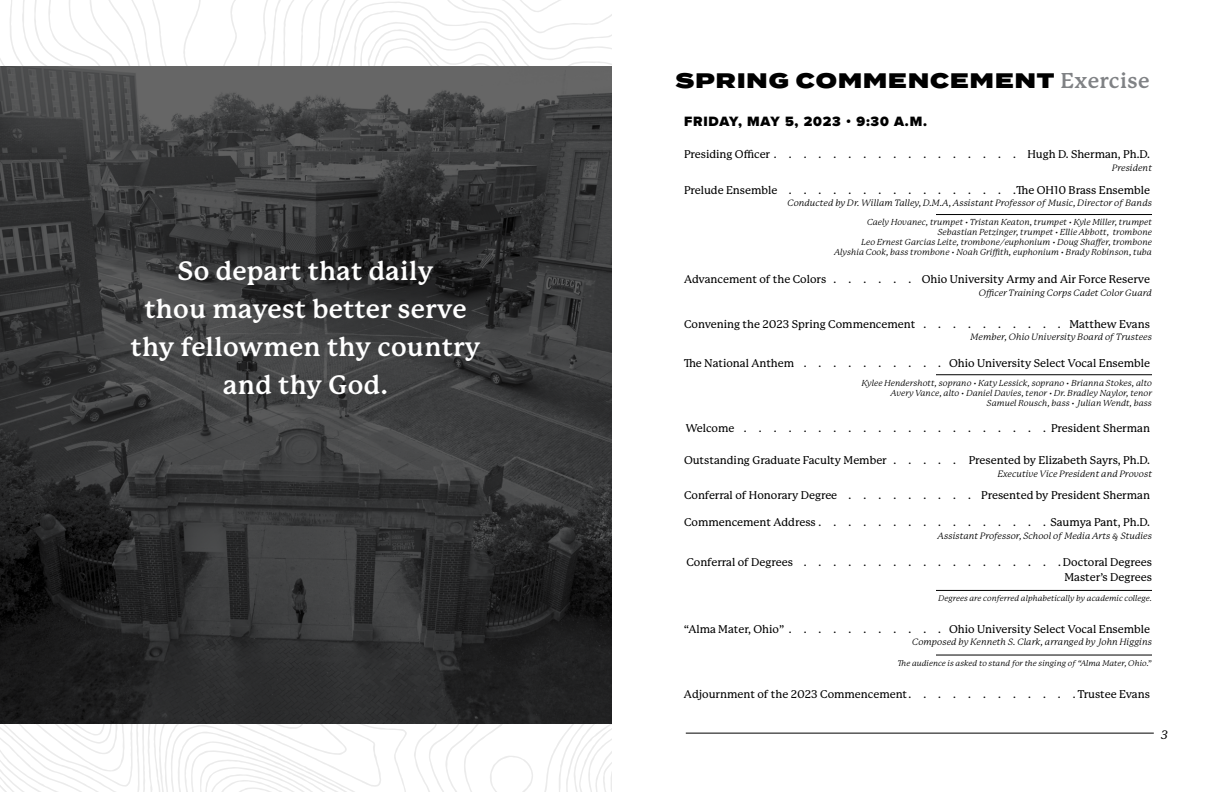
<style>
.page{position:relative;width:1224px;height:792px;background:#fff}
.page>*{position:absolute;margin:0;border:0;box-sizing:border-box;transform-origin:0 0}
.t1{font:700 26px/38px "P22 Mackinac Pro";letter-spacing:.01em;color:#fff;text-align:center}
.t2{font:900 21px "Termina";letter-spacing:.05em;color:#000}
.t3{font:900 14px "Proxima Nova";letter-spacing:.06em;color:#000}
.t4{font:italic 500 12px "P22 Mackinac Pro";color:#000}
.t5{font:500 11px/15px "P Mackinac Pro";color:#000}
.t6{font:italic 9px "P22 Mackinac Pro";color:#000}
.t7{font:italic 8.5px/10px "P22 Mackinac Pro";color:#000;text-align:right}
.t8{font:italic 8px "P22 Mackinac Pro";color:#000}
.s1{font-family:"P22 Mackinac Pro";font-weight:700;color:#808285}
</style>
<div class="page">
<svg style="left:0;top:0;width:612px;height:792px"></svg>
<hr style="left:686px;top:733px;width:468px;height:1px;background:#000">
<hr style="left:936px;top:214px;width:216px;height:1px;background:#000">
<hr style="left:936px;top:375px;width:216px;height:1px;background:#000">
<hr style="left:936px;top:590px;width:216px;height:1px;background:#000">
<hr style="left:936px;top:655px;width:216px;height:1px;background:#000">
<svg style="left:0;top:66px;width:612px;height:658px;background:#363737"></svg>
<h1 class="t1" style="left:131px;top:253px;width:351px">So depart that daily<br>thou mayest better serve thy fellowmen thy country and thy God.</h1>
<h2 class="t2" style="left:675px;top:65px;width:476px">SPRING COMMENCEMENT <span class="s1">Exercise</span></h2>
<p class="t3" style="left:684px;top:111px;width:245px">FRIDAY, MAY 5, 2023 • 9:30 A.M.</p>
<p class="t5" style="left:684px;top:147px;width:88px">Presiding Officer</p>
<p class="t5" style="left:1027px;top:147px;width:123px">Hugh D. Sherman, Ph.D.</p>
<p class="t6" style="left:1112px;top:163px;width:41px">President</p>
<p class="t5" style="left:684px;top:183px;width:95px">Prelude Ensemble</p>
<p class="t5" style="left:1017px;top:183px;width:135px">The OH10 Brass Ensemble</p>
<p class="t6" style="left:788px;top:198px;width:366px">Conducted by Dr. Willam Talley, D.M.A, Assistant Professor of Music, Director of Bands</p>
<p class="t7" style="left:834px;top:218px;width:319px">Caely Hovanec, trumpet • Tristan Keaton, trumpet • Kyle Miller, trumpet Sebastian Petzinger, trumpet • Ellie Abbott, trombone<br>Leo Ernest Garcias Leite, trombone/euphonium • Doug Shaffer, trombone Alyshia Cook, bass trombone • Noah Griffith, euphonium • Brady Robinson, tuba</p>
<p class="t5" style="left:684px;top:272px;width:144px">Advancement of the Colors</p>
<p class="t5" style="left:922px;top:272px;width:230px">Ohio University Army and Air Force Reserve</p>
<p class="t6" style="left:979px;top:287px;width:175px">Officer Training Corps Cadet Color Guard</p>
<p class="t5" style="left:684px;top:316px;width:233px">Convening the 2023 Spring Commencement</p>
<p class="t5" style="left:1069px;top:316px;width:82px">Matthew Evans</p>
<p class="t6" style="left:971px;top:332px;width:183px">Member, Ohio University Board of Trustees</p>
<p class="t5" style="left:684px;top:355px;width:112px">The National Anthem</p>
<p class="t5" style="left:949px;top:355px;width:202px">Ohio University Select Vocal Ensemble</p>
<p class="t7" style="left:862px;top:378px;width:292px">Kylee Hendershott, soprano • Katy Lessick, soprano • Brianna Stokes, alto<br>Avery Vance, alto • Daniel Davies, tenor • Dr. Bradley Naylor, tenor<br>Samuel Rousch, bass • Julian Wendt, bass</p>
<p class="t5" style="left:686px;top:421px;width:50px">Welcome</p>
<p class="t5" style="left:1051px;top:421px;width:100px">President Sherman</p>
<p class="t5" style="left:684px;top:453px;width:204px">Outstanding Graduate Faculty Member</p>
<p class="t5" style="left:969px;top:453px;width:182px">Presented by Elizabeth Sayrs, Ph.D.</p>
<p class="t6" style="left:998px;top:469px;width:156px">Executive Vice President and Provost</p>
<p class="t5" style="left:684px;top:488px;width:155px">Conferral of Honorary Degree</p>
<p class="t5" style="left:981px;top:488px;width:170px">Presented by President Sherman</p>
<p class="t5" style="left:684px;top:515px;width:133px">Commencement Address</p>
<p class="t5" style="left:1050px;top:515px;width:100px">Saumya Pant, Ph.D.</p>
<p class="t6" style="left:938px;top:531px;width:216px">Assistant Professor, School of Media Arts &amp; Studies</p>
<p class="t5" style="left:686px;top:555px;width:108px">Conferral of Degrees</p>
<p class="t5" style="left:1063px;top:555px;width:91px">Doctoral Degrees<br>Master’s Degrees</p>
<p class="t8" style="left:938px;top:594px;width:215px">Degrees are conferred alphabetically by academic college.</p>
<p class="t5" style="left:684px;top:622px;width:102px">“Alma Mater, Ohio”</p>
<p class="t5" style="left:949px;top:622px;width:202px">Ohio University Select Vocal Ensemble</p>
<p class="t6" style="left:912px;top:637px;width:241px">Composed by Kenneth S. Clark, arranged by John Higgins</p>
<p class="t8" style="left:898px;top:659px;width:256px">The audience is asked to stand for the singing of “Alma Mater, Ohio.”</p>
<p class="t5" style="left:684px;top:687px;width:225px">Adjournment of the 2023 Commencement</p>
<p class="t5" style="left:1078px;top:687px;width:74px">Trustee Evans</p>
<p class="t4" style="left:1161px;top:728px;width:8px">3</p>
</div>
